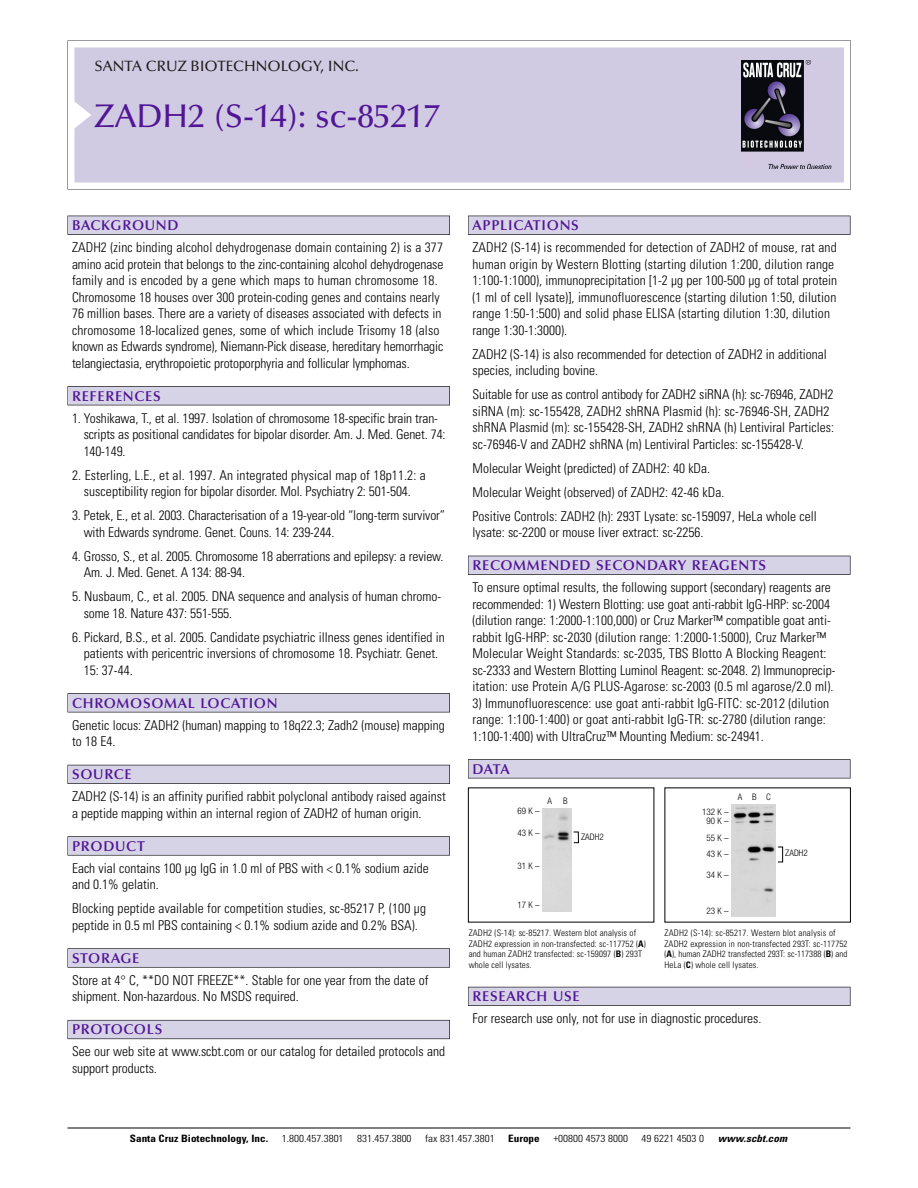
<style>
.page{position:relative;width:918px;height:1188px;background:#fff}
.page>*{position:absolute;margin:0;border:0;box-sizing:border-box;transform-origin:0 0}
.t1{font:500 33px "Optima";color:#511695}
.t2{font:500 15px "Optima";color:#231f20}
.t3{font:600 14.25px "Optima";letter-spacing:.05em;color:#511695}
.t4{font:300 condensed 13.5px/16.5px "Univers";color:#000}
.t5{font:300 condensed 10.2px "Univers";color:#000;scale:1.1 1}
.t6{font:700 condensed 10.2px "Univers";color:#000;scale:1.1 1}
.t7{font:italic 700 condensed 10.2px "Univers";letter-spacing:.005em;color:#000;scale:1.1 1}
.t8{font:300 condensed 9px/10.5px "Univers";letter-spacing:.015em;color:#000}
.t9{font:300 condensed 9px/9px "Helvetica Neue";letter-spacing:.005em;color:#000;text-align:center}
.s1{font-weight:700}
</style>
<div class="page">
<svg style="left:68px;top:40px;width:783px;height:149px"></svg>
<div style="left:74px;top:47px;width:770px;height:135px;background:#d1cae3"></div>
<img style="left:741px;top:60px;width:90px;height:108px">
<div style="left:68px;top:216px;width:382px;height:19px;background:#525155"></div>
<div style="left:68px;top:216px;width:381px;height:18px;background:#d7d3e7"></div>
<div style="left:68px;top:386px;width:382px;height:19px;background:#525155"></div>
<div style="left:68px;top:387px;width:381px;height:18px;background:#d7d3e7"></div>
<div style="left:68px;top:693px;width:382px;height:19px;background:#545357"></div>
<div style="left:68px;top:694px;width:381px;height:18px;background:#d7d3e7"></div>
<div style="left:68px;top:765px;width:382px;height:19px;background:#54535a"></div>
<div style="left:68px;top:765px;width:381px;height:18px;background:#d7d3e7"></div>
<svg style="left:68px;top:836px;width:382px;height:20px"></svg>
<div style="left:68px;top:837px;width:381px;height:18px;background:#d7d3e7"></div>
<div style="left:68px;top:948px;width:382px;height:20px;background:#626263"></div>
<div style="left:68px;top:949px;width:381px;height:18px;background:#d7d3e7"></div>
<div style="left:68px;top:1020px;width:382px;height:19px;background:#66646d"></div>
<div style="left:68px;top:1021px;width:381px;height:18px;background:#d7d3e7"></div>
<div style="left:468px;top:216px;width:382px;height:19px;background:#525155"></div>
<div style="left:468px;top:216px;width:382px;height:18px;background:#d7d3e7"></div>
<div style="left:468px;top:556px;width:382px;height:19px;background:#515055"></div>
<div style="left:468px;top:556px;width:382px;height:18px;background:#d7d3e7"></div>
<div style="left:468px;top:759px;width:382px;height:19px;background:#545357"></div>
<div style="left:468px;top:760px;width:382px;height:18px;background:#d7d3e7"></div>
<div style="left:468px;top:987px;width:382px;height:19px;background:#54535a"></div>
<div style="left:468px;top:987px;width:382px;height:18px;background:#d7d3e7"></div>
<hr style="left:68px;top:1128px;width:782px;height:1px;background:#000">
<img style="left:732px;top:804px;width:44px;height:113px">
<img style="left:543px;top:809px;width:28px;height:102px">
<div style="left:778px;top:847px;width:5px;height:15px;border:1px solid #000"></div>
<div style="left:574px;top:832px;width:5px;height:11px;border:1px solid #000"></div>
<p class="t2" style="left:94px;top:61px;width:266px">SANTA CRUZ BIOTECHNOLOGY, INC.</p>
<h1 class="t1" style="left:94px;top:103px;width:347px">ZADH2 (S-14): sc-85217</h1>
<p class="t3" style="left:72px;top:219px;width:108px">BACKGROUND</p>
<p class="t4" style="left:72px;top:240px;width:373px">ZADH2 (zinc binding alcohol dehydrogenase domain containing 2) is a 377 amino acid protein that belongs to the zinc-containing alcohol dehydrogenase family and is encoded by a gene which maps to human chromosome 18.<br>Chromosome 18 houses over 300 protein-coding genes and contains nearly 76 million bases. There are a variety of diseases associated with defects in chromosome 18-localized genes, some of which include Trisomy 18 (also known as Edwards syndrome), Niemann-Pick disease, hereditary hemorrhagic telangiectasia, erythropoietic protoporphyria and follicular lymphomas.</p>
<p class="t3" style="left:72px;top:390px;width:90px">REFERENCES</p>
<p class="t4" style="left:84px;top:411px;width:363px;text-indent:-12px">1. Yoshikawa, T., et al. 1997. Isolation of chromosome 18-specific brain tran&shy;scripts as positional candidates for bipolar disorder. Am. J. Med. Genet. 74:<br>140-149.</p>
<p class="t4" style="left:72px;top:468px;width:355px;text-align:center">2. Esterling, L.E., et al. 1997. An integrated physical map of 18p11.2: a susceptibility region for bipolar disorder. Mol. Psychiatry 2: 501-504.</p>
<p class="t4" style="left:84px;top:508px;width:363px;text-indent:-12px">3. Petek, E., et al. 2003. Characterisation of a 19-year-old “long-term survivor” with Edwards syndrome. Genet. Couns. 14: 239-244.</p>
<p class="t4" style="left:84px;top:549px;width:361px;text-indent:-12px">4. Grosso, S., et al. 2005. Chromosome 18 aberrations and epilepsy: a review.<br>Am. J. Med. Genet. A 134: 88-94.</p>
<p class="t4" style="left:84px;top:589px;width:359px;text-indent:-12px">5. Nusbaum, C., et al. 2005. DNA sequence and analysis of human chromo&shy;some 18. Nature 437: 551-555.</p>
<p class="t4" style="left:84px;top:630px;width:363px;text-indent:-12px">6. Pickard, B.S., et al. 2005. Candidate psychiatric illness genes identified in patients with pericentric inversions of chromosome 18. Psychiatr. Genet.<br>15: 37-44.</p>
<p class="t3" style="left:72px;top:697px;width:207px">CHROMOSOMAL LOCATION</p>
<p class="t4" style="left:72px;top:718px;width:374px">Genetic locus: ZADH2 (human) mapping to 18q22.3; Zadh2 (mouse) mapping to 18 E4.</p>
<p class="t3" style="left:72px;top:769px;width:61px">SOURCE</p>
<p class="t4" style="left:72px;top:789px;width:375px">ZADH2 (S-14) is an affinity purified rabbit polyclonal antibody raised against a peptide mapping within an internal region of ZADH2 of human origin.</p>
<p class="t3" style="left:72px;top:840px;width:74px">PRODUCT</p>
<p class="t4" style="left:72px;top:861px;width:358px">Each vial contains 100 µg IgG in 1.0 ml of PBS with &lt; 0.1% sodium azide and 0.1% gelatin.</p>
<p class="t4" style="left:72px;top:901px;width:356px">Blocking peptide available for competition studies, sc-85217 P, (100 µg peptide in 0.5 ml PBS containing &lt; 0.1% sodium azide and 0.2% BSA).</p>
<p class="t3" style="left:72px;top:952px;width:69px">STORAGE</p>
<p class="t4" style="left:72px;top:973px;width:358px">Store at 4° C, **DO NOT FREEZE**. Stable for one year from the date of shipment. Non-hazardous. No MSDS required.</p>
<p class="t3" style="left:72px;top:1024px;width:92px">PROTOCOLS</p>
<p class="t4" style="left:72px;top:1045px;width:375px">See our web site at www.scbt.com or our catalog for detailed protocols and support products.</p>
<p class="t3" style="left:473px;top:219px;width:108px">APPLICATIONS</p>
<p class="t4" style="left:473px;top:240px;width:366px">ZADH2 (S-14) is recommended for detection of ZADH2 of mouse, rat and human origin by Western Blotting (starting dilution 1:200, dilution range 1:100-1:1000), immunoprecipitation [1-2 µg per 100-500 µg of total protein (1 ml of cell lysate)], immunofluorescence (starting dilution 1:50, dilution range 1:50-1:500) and solid phase ELISA (starting dilution 1:30, dilution range 1:30-1:3000).</p>
<p class="t4" style="left:473px;top:347px;width:356px">ZADH2 (S-14) is also recommended for detection of ZADH2 in additional species, including bovine.</p>
<p class="t4" style="left:473px;top:387px;width:363px">Suitable for use as control antibody for ZADH2 siRNA (h): sc-76946, ZADH2 siRNA (m): sc-155428, ZADH2 shRNA Plasmid (h): sc-76946-SH, ZADH2 shRNA Plasmid (m): sc-155428-SH, ZADH2 shRNA (h) Lentiviral Particles: sc-76946-V and ZADH2 shRNA (m) Lentiviral Particles: sc-155428-V.</p>
<p class="t4" style="left:473px;top:457px;width:346px;line-height:24px">Molecular Weight (predicted) of ZADH2: 40 kDa.<br>Molecular Weight (observed) of ZADH2: 42-46 kDa.<br>Positive Controls: ZADH2 (h): 293T Lysate: sc-159097, HeLa whole cell</p>
<p class="t4" style="left:473px;top:525px;width:233px">lysate: sc-2200 or mouse liver extract: sc-2256.</p>
<p class="t3" style="left:473px;top:560px;width:295px">RECOMMENDED SECONDARY REAGENTS</p>
<p class="t4" style="left:473px;top:580px;width:364px">To ensure optimal results, the following support (secondary) reagents are recommended: 1) Western Blotting: use goat anti-rabbit IgG-HRP: sc-2004 (dilution range: 1:2000-1:100,000) or Cruz Marker™ compatible goat anti&shy;rabbit IgG-HRP: sc-2030 (dilution range: 1:2000-1:5000), Cruz Marker™ Molecular Weight Standards: sc-2035, TBS Blotto A Blocking Reagent: sc-2333 and Western Blotting Luminol Reagent: sc-2048. 2) Immunoprecip&shy;itation: use Protein A/G PLUS-Agarose: sc-2003 (0.5 ml agarose/2.0 ml).</p>
<p class="t4" style="left:473px;top:696px;width:358px">3) Immunofluorescence: use goat anti-rabbit IgG-FITC: sc-2012 (dilution range: 1:100-1:400) or goat anti-rabbit IgG-TR: sc-2780 (dilution range:<br>1:100-1:400) with UltraCruz™ Mounting Medium: sc-24941.</p>
<p class="t3" style="left:473px;top:763px;width:39px">DATA</p>
<p class="t9" style="left:547px;top:797px;width:22px">A B</p>
<p class="t9" style="left:738px;top:793px;width:35px">ABC</p>
<p class="t9" style="left:517px;top:807px;width:24px">69K–</p>
<p class="t9" style="left:517px;top:829px;width:24px">43K–</p>
<p class="t9" style="left:517px;top:862px;width:24px">31K–</p>
<p class="t9" style="left:517px;top:901px;width:24px">17K–</p>
<p class="t9" style="left:581px;top:834px;width:24px">ZADH2</p>
<p class="t9" style="left:702px;top:808px;width:28px">132 K –<br>90K–</p>
<p class="t9" style="left:706px;top:830px;width:24px;line-height:16.5px;text-align:left">55K–<br>43K–</p>
<p class="t9" style="left:706px;top:871px;width:24px">34K–</p>
<p class="t9" style="left:706px;top:907px;width:24px">23K–</p>
<p class="t9" style="left:785px;top:849px;width:24px">ZADH2</p>
<p class="t8" style="left:469px;top:929px;width:179px">ZADH2 (S-14): sc-85217. Western blot analysis of ZADH2 expression in non-transfected: sc-117752 (<span class="s1">A</span>) and human ZADH2 transfected: sc-159097 (<span class="s1">B</span>) 293T whole cell lysates.</p>
<p class="t8" style="left:664px;top:929px;width:185px">ZADH2 (S-14): sc-85217. Western blot analysis of ZADH2 expression in non-transfected 293T: sc-117752 (<span class="s1">A</span>), human ZADH2 transfected 293T: sc-117388 (<span class="s1">B</span>) and HeLa (<span class="s1">C</span>) whole cell lysates.</p>
<p class="t3" style="left:473px;top:991px;width:109px">RESEARCH USE</p>
<p class="t4" style="left:473px;top:1011px;width:290px">For research use only, not for use in diagnostic procedures.</p>
<p class="t6" style="left:130px;top:1135px;width:127px">Santa Cruz Biotechnology, Inc.</p>
<p class="t5" style="left:282px;top:1135px;width:58px">1.800.457.3801</p>
<p class="t5" style="left:357px;top:1135px;width:51px">831.457.3800</p>
<p class="t5" style="left:425px;top:1135px;width:65px">fax 831.457.3801</p>
<p class="t6" style="left:508px;top:1135px;width:30px">Europe</p>
<p class="t5" style="left:553px;top:1135px;width:69px">+00800 4573 8000</p>
<p class="t5" style="left:642px;top:1135px;width:58px">49 6221 4503 0</p>
<p class="t7" style="left:718px;top:1135px;width:64px">www.scbt.com</p>
</div>
